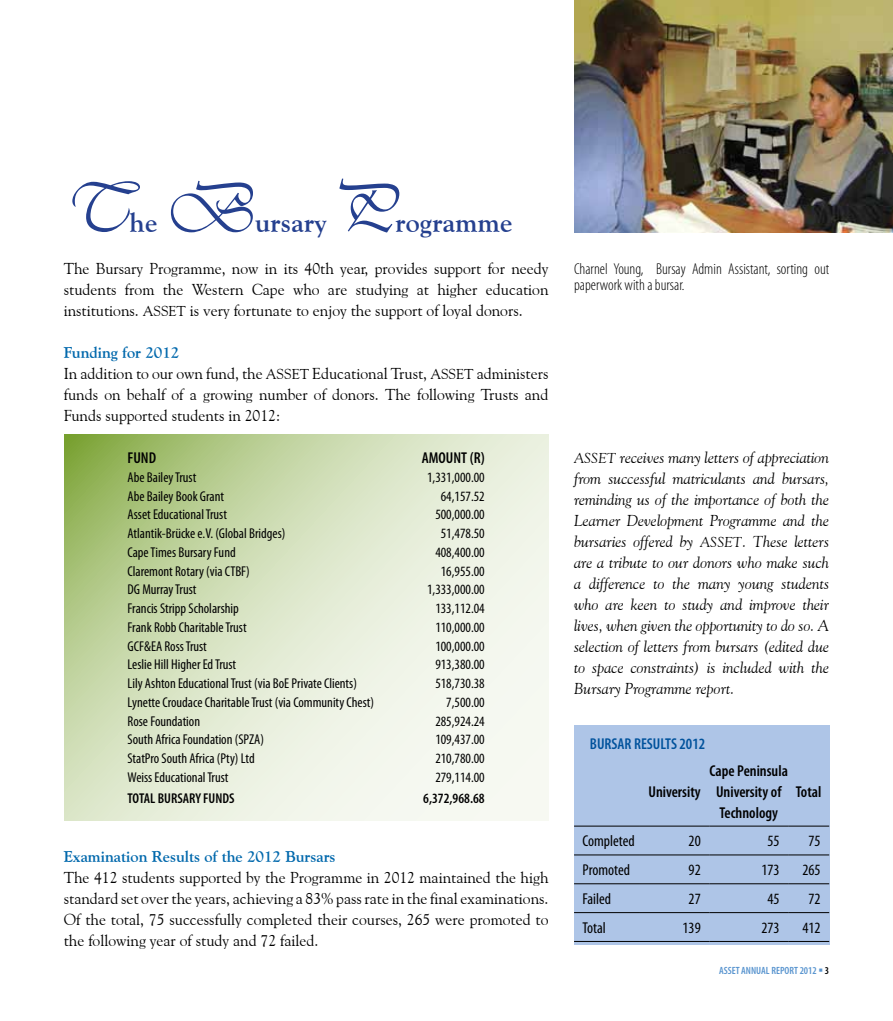
<style>
.page{position:relative;width:893px;height:1021px;background:#fff}
.page>*{position:absolute;margin:0;border:0;box-sizing:border-box;transform-origin:0 0}
.t1{font:72px "Vivaldii";color:#25408f}
.t2{font:700 27px "Goudy Old Style BT";letter-spacing:.01em;color:#25408f}
.t3{font:15.75px/21px "Goudy Old Style BT";color:#000;text-align:justify}
.t4{font:italic 15.75px/21px "Goudy Old Style BT";color:#000;text-align:justify}
.t5{font:300 condensed 15.75px/16.5px "Myriad Pro";color:#000}
.t6{font:600 condensed 15.75px/21px "Myriad Pro";color:#000;text-align:center}
.t7{font:condensed 15.75px "Myriad Pro";color:#000}
.t8{font:700 15.75px "Goudy Old Style BT";color:#0068ac}
.t9{font:600 condensed 15.75px "Myriad Pro";color:#00529c}
.t10{font:condensed 14.25px "Myriad Pro";color:#000}
.t11{font:600 condensed 14.25px "Myriad Pro";color:#000}
.t12{font:600 condensed 10.5px "Myriad Pro";color:#5894cf}
.s1{font-size:14.25px}
.s2{font-weight:700;color:#0068ac}
.s3{color:#000}
</style>
<div class="page">
<svg style="left:64px;top:434px;width:485px;height:386px;background:#dbe6c8"></svg>
<div style="left:574px;top:724px;width:255px;height:220px;background:#aec5e7"></div>
<hr style="left:574px;top:825px;width:66px;height:1px;background:#000">
<hr style="left:640px;top:825px;width:69px;height:1px;background:#000">
<hr style="left:709px;top:825px;width:79px;height:1px;background:#000">
<hr style="left:788px;top:825px;width:41px;height:1px;background:#000">
<hr style="left:574px;top:854px;width:66px;height:1px;background:#000">
<hr style="left:640px;top:854px;width:69px;height:1px;background:#000">
<hr style="left:709px;top:854px;width:79px;height:1px;background:#000">
<hr style="left:788px;top:854px;width:41px;height:1px;background:#000">
<hr style="left:574px;top:883px;width:66px;height:1px;background:#000">
<hr style="left:640px;top:883px;width:69px;height:1px;background:#000">
<hr style="left:709px;top:883px;width:79px;height:1px;background:#000">
<hr style="left:788px;top:883px;width:41px;height:1px;background:#000">
<hr style="left:574px;top:912px;width:66px;height:1px;background:#000">
<hr style="left:640px;top:912px;width:69px;height:1px;background:#000">
<hr style="left:709px;top:912px;width:79px;height:1px;background:#000">
<hr style="left:788px;top:912px;width:41px;height:1px;background:#000">
<hr style="left:574px;top:941px;width:66px;height:1px;background:#000">
<hr style="left:640px;top:941px;width:69px;height:1px;background:#000">
<hr style="left:709px;top:941px;width:79px;height:1px;background:#000">
<hr style="left:788px;top:941px;width:41px;height:1px;background:#000">
<img style="left:574px;top:0;width:319px;height:232px">
<h1 class="t1" style="left:327px;top:167px;width:69px">P</h1>
<h1 class="t1" style="left:165px;top:167px;width:91px">B</h1>
<h1 class="t1" style="left:64px;top:167px;width:67px">T</h1>
<h2 class="t2" style="left:130px;top:206px;width:29px">he</h2>
<h2 class="t2" style="left:395px;top:206px;width:118px">rogramme</h2>
<p class="t3" style="left:64px;top:258px;width:486px">The Bursary Programme, now in its 40th year, provides support for needy students from the Western Cape who are studying at higher education institutions. <span class="s1">ASSET</span> is very fortunate to enjoy the support of loyal donors.</p>
<p class="t3" style="left:64px;top:342px;width:486px;text-align:left"><span class="s2">Funding for 2012<br></span>In addition to our own fund, the <span class="s1">ASSET</span> Educational Trust, <span class="s1">ASSET</span> administers funds on behalf of a growing number of donors. The following Trusts and Funds supported students in 2012:</p>
<p class="t6" style="left:128px;top:447px;width:30px">FUND</p>
<p class="t6" style="left:422px;top:447px;width:64px">AMOUNT (R)</p>
<p class="t10" style="left:128px;top:468px;width:70px">Abe Bailey Trust</p>
<p class="t10" style="left:427px;top:468px;width:59px">1,331,000.00</p>
<p class="t10" style="left:128px;top:487px;width:98px">Abe Bailey Book Grant</p>
<p class="t10" style="left:441px;top:487px;width:45px">64,157.52</p>
<p class="t10" style="left:128px;top:506px;width:101px">Asset Educational Trust</p>
<p class="t10" style="left:435px;top:506px;width:51px">500,000.00</p>
<p class="t10" style="left:128px;top:524px;width:159px">Atlantik-Brücke e.V. (Global Bridges)</p>
<p class="t10" style="left:441px;top:524px;width:45px">51,478.50</p>
<p class="t10" style="left:128px;top:543px;width:110px">Cape Times Bursary Fund</p>
<p class="t10" style="left:435px;top:543px;width:51px">408,400.00</p>
<p class="t10" style="left:128px;top:562px;width:124px">Claremont Rotary (via CTBF)</p>
<p class="t10" style="left:441px;top:562px;width:45px">16,955.00</p>
<p class="t10" style="left:128px;top:581px;width:70px">DG Murray Trust</p>
<p class="t10" style="left:427px;top:581px;width:59px">1,333,000.00</p>
<p class="t10" style="left:128px;top:599px;width:113px">Francis Stripp Scholarship</p>
<p class="t10" style="left:435px;top:599px;width:51px">133,112.04</p>
<p class="t10" style="left:128px;top:618px;width:121px">Frank Robb Charitable Trust</p>
<p class="t10" style="left:435px;top:618px;width:51px">110,000.00</p>
<p class="t10" style="left:128px;top:637px;width:81px">GCF&amp;EA Ross Trust</p>
<p class="t10" style="left:435px;top:637px;width:51px">100,000.00</p>
<p class="t10" style="left:128px;top:656px;width:110px">Leslie Hill Higher Ed Trust</p>
<p class="t10" style="left:435px;top:656px;width:51px">913,380.00</p>
<p class="t10" style="left:128px;top:674px;width:231px">Lily Ashton Educational Trust (via BoE Private Clients)</p>
<p class="t10" style="left:435px;top:674px;width:51px">518,730.38</p>
<p class="t10" style="left:128px;top:693px;width:248px">Lynette Croudace Charitable Trust (via Community Chest)</p>
<p class="t10" style="left:446px;top:693px;width:40px">7,500.00</p>
<p class="t10" style="left:128px;top:712px;width:74px">Rose Foundation</p>
<p class="t10" style="left:435px;top:712px;width:51px">285,924.24</p>
<p class="t10" style="left:128px;top:731px;width:138px">South Africa Foundation (SPZA)</p>
<p class="t10" style="left:435px;top:731px;width:51px">109,437.00</p>
<p class="t10" style="left:128px;top:750px;width:129px">StatPro South Africa (Pty) Ltd</p>
<p class="t10" style="left:435px;top:750px;width:51px">210,780.00</p>
<p class="t10" style="left:128px;top:768px;width:102px">Weiss Educational Trust</p>
<p class="t10" style="left:435px;top:768px;width:51px">279,114.00</p>
<p class="t11" style="left:128px;top:789px;width:108px">TOTAL BURSARY FUNDS</p>
<p class="t11" style="left:423px;top:789px;width:63px">6,372,968.68</p>
<h2 class="t2" style="left:255px;top:206px;width:73px">ursary</h2>
<p class="t8" style="left:64px;top:847px;width:273px">Examination Results of the 2012 Bursars</p>
<p class="t3" style="left:64px;top:867px;width:486px">The 412 students supported by the Programme in 2012 maintained the high standard set over the years, achieving a 83% pass rate in the final examinations.<br>Of the total, 75 successfully completed their courses, 265 were promoted to the following year of study and 72 failed.</p>
<p class="t5" style="left:574px;top:260px;width:257px">Charnel Young, Bursay Admin Assistant, sorting out paperwork with a bursar.</p>
<p class="t4" style="left:574px;top:447px;width:257px"><span class="s1">ASSET</span> receives many letters of appreciation from successful matriculants and bursars, reminding us of the importance of both the Learner Development Programme and the bursaries offered by <span class="s1">ASSET</span>. These letters are a tribute to our donors who make such a difference to the many young students who are keen to study and improve their lives, when given the opportunity to do so. A selection of letters from bursars (edited due to space constraints) is included with the Bursary Programme report.</p>
<p class="t9" style="left:590px;top:734px;width:117px">BURSAR RESULTS 2012</p>
<p class="t6" style="left:648px;top:780px;width:54px">University</p>
<p class="t6" style="left:709px;top:759px;width:80px">Cape Peninsula<br>University of<br>Technology</p>
<p class="t6" style="left:796px;top:780px;width:27px">Total</p>
<p class="t7" style="left:583px;top:831px;width:54px">Completed</p>
<p class="t7" style="left:689px;top:831px;width:14px">20</p>
<p class="t7" style="left:767px;top:831px;width:14px">55</p>
<p class="t7" style="left:808px;top:831px;width:14px">75</p>
<p class="t7" style="left:583px;top:860px;width:49px">Promoted</p>
<p class="t7" style="left:689px;top:860px;width:14px">92</p>
<p class="t7" style="left:761px;top:860px;width:20px">173</p>
<p class="t7" style="left:802px;top:860px;width:20px">265</p>
<p class="t7" style="left:583px;top:889px;width:30px">Failed</p>
<p class="t7" style="left:689px;top:889px;width:14px">27</p>
<p class="t7" style="left:767px;top:889px;width:14px">45</p>
<p class="t7" style="left:808px;top:889px;width:14px">72</p>
<p class="t7" style="left:583px;top:918px;width:25px">Total</p>
<p class="t7" style="left:683px;top:918px;width:20px">139</p>
<p class="t7" style="left:761px;top:918px;width:20px">273</p>
<p class="t7" style="left:802px;top:918px;width:20px">412</p>
<p class="t12" style="left:719px;top:963px;width:112px">ASSET ANNUAL REPORT 2012 ▪ <span class="s3">3</span></p>
</div>
